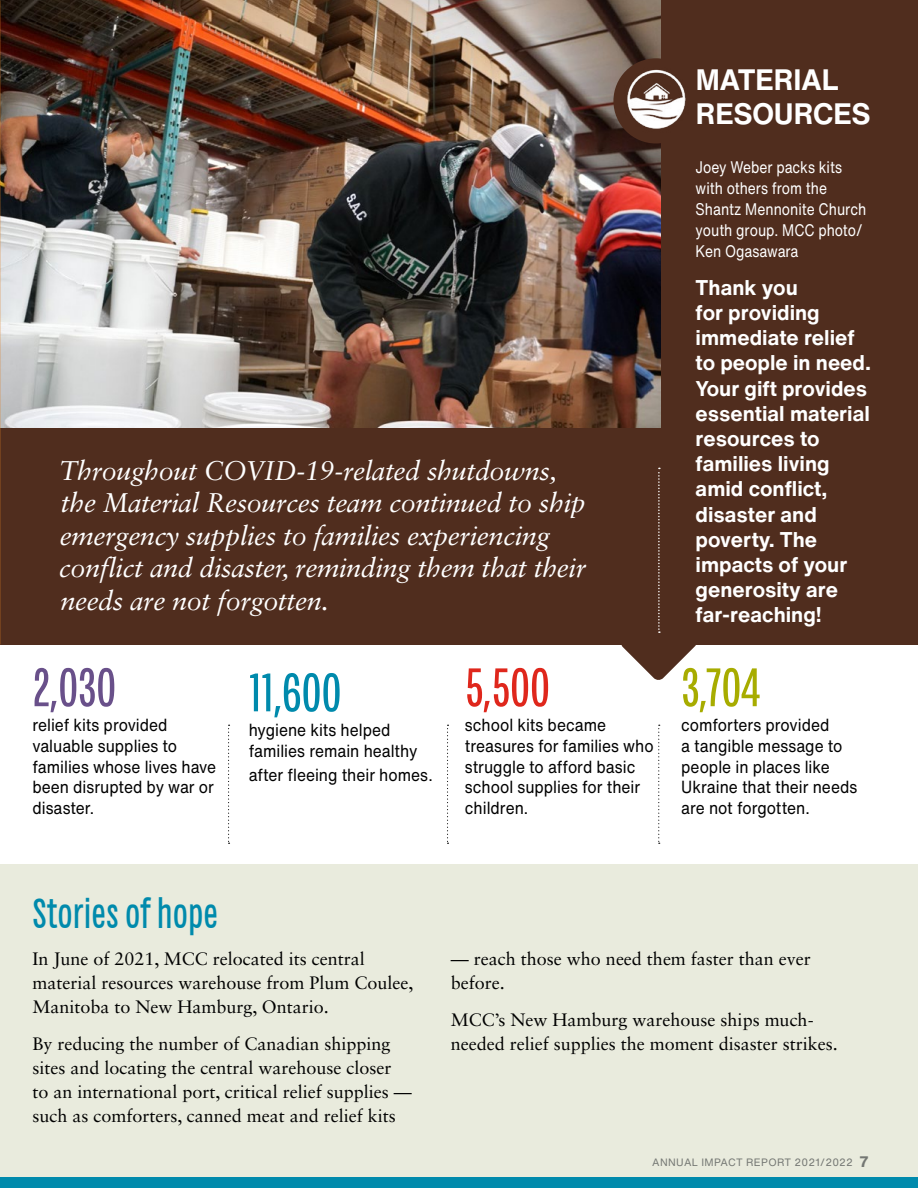
<style>
.page{position:relative;width:918px;height:1188px;background:#fff}
.page>*{position:absolute;margin:0;border:0;box-sizing:border-box;transform-origin:0 0}
.t1{font:54px "Chartwell Pies";color:#008aac}
.t2{font:54px "Chartwell Pies";color:#69508a}
.t3{font:54px "Chartwell Pies";color:#df271c}
.t4{font:54px "Chartwell Pies";color:#a7ac00}
.t5{font:42px "Chartwell Pies";color:#008aac}
.t6{font:700 29.1px/33.6px "Helvetica Now Text";letter-spacing:-.01em;color:#fff}
.t7{font:italic 27px/32.4px "Sabon LT Std";letter-spacing:-.015em;color:#fff}
.t8{font:700 21px/25.2px "Helvetica Now Text";color:#fff}
.t9{font:18px/24px "Sabon LT Std";color:#000}
.t10{font:17.25px/20.7px "Helvetica Now Text";color:#000;scale:.9 1}
.t11{font:16.5px/21px "Helvetica Now Text";color:#fff;scale:.84 1}
.t12{font:10.5px "Helvetica Now Text";letter-spacing:.03em;color:#808285}
.s1{font-weight:700;font-size:15px}
</style>
<div class="page">
<div style="left:0;top:0;width:918px;height:645px;background:#502d1e"></div>
<img style="left:0;top:0;width:661px;height:428px">
<svg style="left:621px;top:468px;width:75px;height:212px"></svg>
<div style="left:0;top:864px;width:918px;height:324px;background:#e9ebdd"></div>
<svg style="left:228px;top:725px;width:2px;height:119px"></svg>
<svg style="left:447px;top:725px;width:2px;height:119px"></svg>
<svg style="left:658px;top:725px;width:2px;height:119px"></svg>
<img style="left:587px;top:31px;width:99px;height:141px">
<div style="left:0;top:1177px;width:918px;height:11px;background:#008aac"></div>
<h3 class="t6" style="left:696px;top:62px;width:176px">MATERIAL<br>RESOURCES</h3>
<h3 class="t7" style="left:59px;top:454px;width:529px">Throughout COVID-19-related shutdowns, the Material Resources team continued to ship emergency supplies to families experiencing conflict and disaster, reminding them that their needs are not forgotten.</h3>
<h1 class="t2" style="left:32px;top:654px;width:86px">2,030</h1>
<p class="t10" style="left:32px;top:714px;width:206px">relief kits provided valuable supplies to families whose lives have been disrupted by war or disaster.</p>
<h1 class="t1" style="left:249px;top:660px;width:95px">11,600</h1>
<p class="t10" style="left:249px;top:719px;width:189px">hygiene kits helped families remain healthy</p>
<p class="t10" style="left:249px;top:764px;width:206px">after fleeing their homes.</p>
<h1 class="t3" style="left:465px;top:654px;width:87px">5,500</h1>
<p class="t10" style="left:465px;top:714px;width:211px">school kits became treasures for families who struggle to afford basic school supplies for their children.</p>
<p class="t11" style="left:696px;top:156px;width:205px">Joey Weber packs kits with others from the<br>Shantz Mennonite Church youth group. MCC photo/<br>Ken Ogasawara</p>
<p class="t8" style="left:696px;top:274px;width:177px">Thank you<br>for providing immediate relief to people in need.<br>Your gift provides essential material resources to families living amid conflict, disaster and poverty. The impacts of your generosity are far-reaching!</p>
<h1 class="t4" style="left:681px;top:654px;width:81px">3,704</h1>
<p class="t10" style="left:681px;top:714px;width:197px">comforters provided<br>a tangible message to people in places like<br>Ukraine that their needs are not forgotten.</p>
<h2 class="t5" style="left:32px;top:888px;width:187px">Stories of hope</h2>
<p class="t9" style="left:32px;top:946px;width:382px">In June of 2021, MCC relocated its central material resources warehouse from Plum Coulee,<br>Manitoba to New Hamburg, Ontario.</p>
<p class="t9" style="left:32px;top:1031px;width:381px">By reducing the number of Canadian shipping sites and locating the central warehouse closer to an international port, critical relief supplies — such as comforters, canned meat and relief kits</p>
<p class="t9" style="left:451px;top:946px;width:361px">— reach those who need them faster than ever before.</p>
<p class="t9" style="left:451px;top:1007px;width:389px">MCC’s New Hamburg warehouse ships much&shy;needed relief supplies the moment disaster strikes.</p>
<p class="t12" style="left:652px;top:1154px;width:218px">ANNUAL IMPACT REPORT 2021/2022 <span class="s1">7</span></p>
</div>
